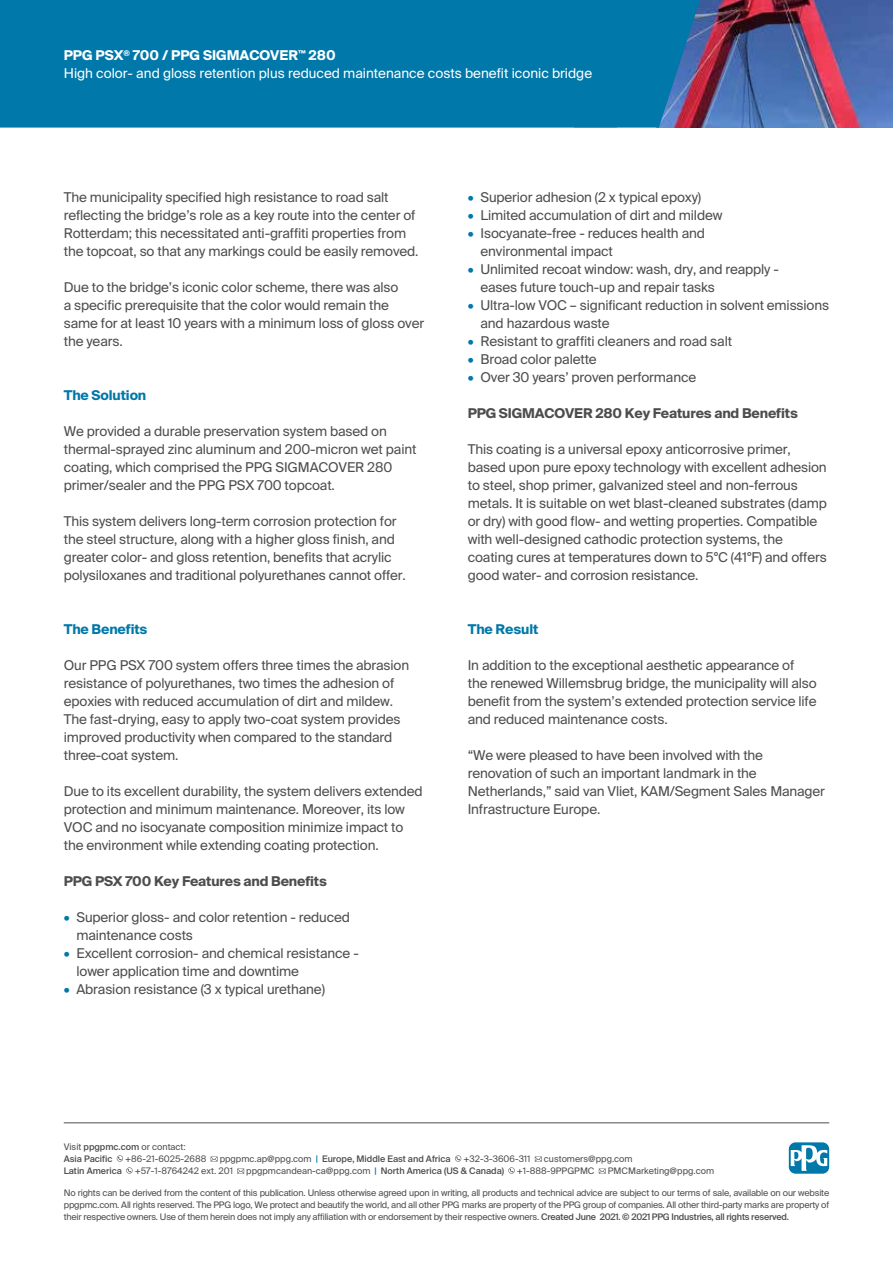
<style>
.page{position:relative;width:893px;height:1263px;background:#fff}
.page>*{position:absolute;margin:0;border:0;box-sizing:border-box;transform-origin:0 0}
.t1{font:13.5px/18px "Suisse Intl";letter-spacing:-.01em;color:#4d4d4f}
.t2{font:13.5px/18px "Suisse Intl";color:#fff}
.t3{font:700 13.5px "Suisse Intl";letter-spacing:-.01em;color:#4d4d4f}
.t4{font:700 13.5px "Suisse Intl";letter-spacing:-.01em;color:#0078a9}
.t5{font:9px/12px "Suisse Intl";color:#4d4d4f;text-align:justify}
.t6{font:500 9px/12px "Suisse Intl";color:#4d4d4f}
.s1{font-weight:700}
.s2{color:#0078a9}
.s3{font-weight:400}
.s4{font-weight:500;color:#0078a9}
.s5{font-weight:500}
</style>
<div class="page">
<img style="left:700px;top:0;width:193px;height:128px">
<svg style="left:211px;top:1156px;width:7px;height:6px"></svg>
<svg style="left:455px;top:1155px;width:6px;height:7px"></svg>
<svg style="left:535px;top:1156px;width:7px;height:6px"></svg>
<svg style="left:117px;top:1155px;width:16px;height:19px"></svg>
<svg style="left:237px;top:1168px;width:7px;height:6px"></svg>
<svg style="left:508px;top:1167px;width:7px;height:7px"></svg>
<svg style="left:599px;top:1168px;width:7px;height:6px"></svg>
<hr style="left:64px;top:1122px;width:765px;height:1px;background:#4d4d4f">
<div style="left:0;top:0;width:700px;height:128px;background:#0078a9"></div>
<svg style="left:789px;top:1142px;width:40px;height:32px"></svg>
<svg style="left:791px;top:1144px;width:36px;height:27px"></svg>
<p class="t2" style="left:64px;top:46px;width:530px"><span class="s1">PPG PSX</span><sup>®</sup> <span class="s1">700 / PPG SIGMACOVER</span><sup>™</sup> <span class="s1">280<br></span>High color- and gloss retention plus reduced maintenance costs benefit iconic bridge</p>
<p class="t1" style="left:64px;top:188px;width:356px">The municipality specified high resistance to road salt reflecting the bridge’s role as a key route into the center of Rotterdam; this necessitated anti-graffiti properties from the topcoat, so that any markings could be easily removed.</p>
<p class="t1" style="left:64px;top:278px;width:362px">Due to the bridge’s iconic color scheme, there was also<br>a specific prerequisite that the color would remain the same for at least 10 years with a minimum loss of gloss over the years.</p>
<p class="t4" style="left:64px;top:387px;width:84px">The Solution</p>
<p class="t1" style="left:64px;top:422px;width:354px">We provided a durable preservation system based on thermal-sprayed zinc aluminum and 200-micron wet paint coating, which comprised the PPG SIGMACOVER 280 primer/sealer and the PPG PSX 700 topcoat.</p>
<p class="t1" style="left:64px;top:512px;width:344px">This system delivers long-term corrosion protection for the steel structure, along with a higher gloss finish, and greater color- and gloss retention, benefits that acrylic polysiloxanes and traditional polyurethanes cannot offer.</p>
<p class="t4" style="left:64px;top:621px;width:85px">The Benefits</p>
<p class="t1" style="left:64px;top:656px;width:347px">Our PPG PSX 700 system offers three times the abrasion resistance of polyurethanes, two times the adhesion of epoxies with reduced accumulation of dirt and mildew.<br>The fast-drying, easy to apply two-coat system provides improved productivity when compared to the standard three-coat system.</p>
<p class="t1" style="left:64px;top:782px;width:360px">Due to its excellent durability, the system delivers extended protection and minimum maintenance. Moreover, its low VOC and no isocyanate composition minimize impact to the environment while extending coating protection.</p>
<p class="t3" style="left:64px;top:873px;width:265px">PPG PSX 700 Key Features and Benefits</p>
<p class="t1" style="left:77px;top:908px;width:275px;text-indent:-13px"><span class="s2">•</span> Superior gloss- and color retention - reduced maintenance costs</p>
<p class="t1" style="left:77px;top:944px;width:284px;text-indent:-13px"><span class="s2">•</span> Excellent corrosion- and chemical resistance - lower application time and downtime</p>
<p class="t1" style="left:64px;top:980px;width:263px"><span class="s2">•</span> Abrasion resistance (3 x typical urethane)</p>
<p class="t1" style="left:468px;top:188px;width:235px"><span class="s2">•</span> Superior adhesion (2 x typical epoxy)</p>
<p class="t1" style="left:468px;top:206px;width:256px"><span class="s2">•</span> Limited accumulation of dirt and mildew</p>
<p class="t1" style="left:480px;top:224px;width:226px;text-indent:-13px"><span class="s2">•</span> Isocyanate-free - reduces health and environmental impact</p>
<p class="t1" style="left:480px;top:260px;width:300px;text-indent:-13px"><span class="s2">•</span> Unlimited recoat window: wash, dry, and reapply - eases future touch-up and repair tasks</p>
<p class="t1" style="left:480px;top:296px;width:350px;text-indent:-13px"><span class="s2">•</span> Ultra-low VOC – significant reduction in solvent emissions and hazardous waste</p>
<p class="t1" style="left:468px;top:332px;width:266px"><span class="s2">•</span> Resistant to graffiti cleaners and road salt</p>
<p class="t1" style="left:468px;top:350px;width:131px"><span class="s2">•</span> Broad color palette</p>
<p class="t1" style="left:468px;top:368px;width:230px"><span class="s2">•</span> Over 30 years’ proven performance</p>
<p class="t3" style="left:468px;top:405px;width:332px">PPG SIGMACOVER 280 Key Features and Benefits</p>
<p class="t1" style="left:468px;top:440px;width:361px">This coating is a universal epoxy anticorrosive primer, based upon pure epoxy technology with excellent adhesion to steel, shop primer, galvanized steel and non-ferrous metals. It is suitable on wet blast-cleaned substrates (damp or dry) with good flow- and wetting properties. Compatible with well-designed cathodic protection systems, the coating cures at temperatures down to 5°C (41°F) and offers good water- and corrosion resistance.</p>
<p class="t4" style="left:468px;top:621px;width:72px">The Result</p>
<p class="t1" style="left:468px;top:656px;width:351px">In addition to the exceptional aesthetic appearance of the renewed Willemsbrug bridge, the municipality will also benefit from the system’s extended protection service life and reduced maintenance costs.</p>
<p class="t1" style="left:468px;top:746px;width:359px">“We were pleased to have been involved with the renovation of such an important landmark in the Netherlands,” said van Vliet, KAM/Segment Sales Manager Infrastructure Europe.</p>
<p class="t6" style="left:64px;top:1140px;width:123px"><span class="s3">Visit</span> ppgpmc.com <span class="s3">or contact:<br></span>Asia Pacific</p>
<p class="t5" style="left:125px;top:1152px;width:83px">+86-21-6025-2688</p>
<p class="t6" style="left:220px;top:1152px;width:233px"><span class="s3">ppgpmc.ap@ppg.com</span> <span class="s2">|</span> Europe, Middle East and Africa</p>
<p class="t5" style="left:463px;top:1152px;width:69px">+32-3-3606-311</p>
<p class="t5" style="left:544px;top:1152px;width:90px">customers@ppg.com</p>
<p class="t6" style="left:64px;top:1164px;width:60px">Latin America</p>
<p class="t5" style="left:135px;top:1164px;width:100px">+57-1-8764242 ext. 201</p>
<p class="t5" style="left:246px;top:1164px;width:259px">ppgpmcandean-ca@ppg.com <span class="s4">|</span> <span class="s5">North America (US &amp; Canada)</span></p>
<p class="t5" style="left:517px;top:1164px;width:79px">+1-888-9PPGPMC</p>
<p class="t5" style="left:608px;top:1164px;width:108px">PMCMarketing@ppg.com</p>
<p class="t5" style="left:64px;top:1187px;width:767px">No rights can be derived from the content of this publication. Unless otherwise agreed upon in writing, all products and technical advice are subject to our terms of sale, available on our website ppgpmc.com. All rights reserved. The PPG logo, We protect and beautify the world, and all other PPG marks are property of the PPG group of companies. All other third-party marks are property of their respective owners. Use of them herein does not imply any affiliation with or endorsement by their respective owners. <span class="s5">Created June 2021. © 2021 PPG Industries, all rights reserved.</span></p>
</div>
